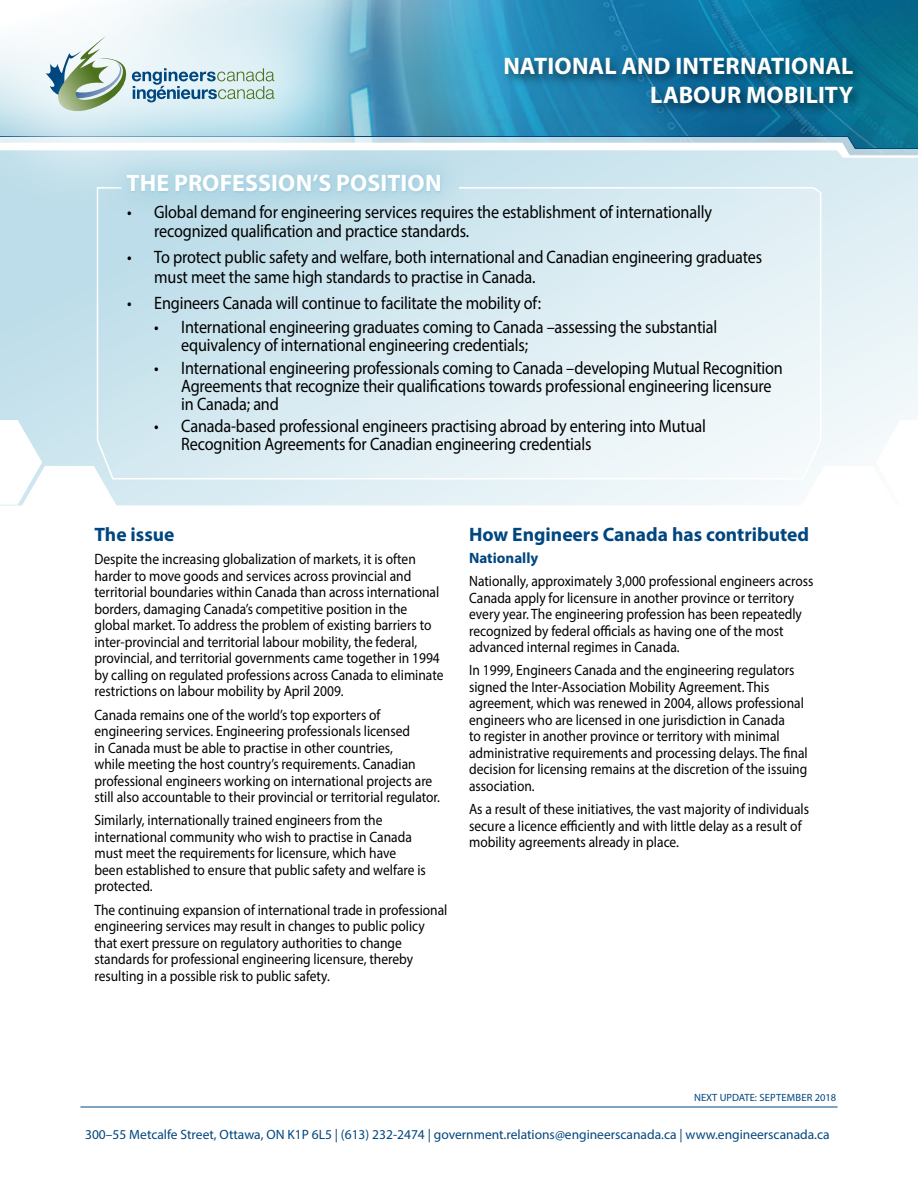
<style>
.page{position:relative;width:918px;height:1188px;background:#fff}
.page>*{position:absolute;margin:0;border:0;box-sizing:border-box;transform-origin:0 0}
.t1{font:700 24px/28.8px "Myriad Pro";letter-spacing:.005em;color:#fff;text-align:right}
.Title_1{font:700 19.5px "Myriad Pro";color:#00467f}
.t2{font:18px/18px "Myriad Pro";letter-spacing:-.01em;color:#000;scale:.9 1}
.Body{font:15px/16.5px "Myriad Pro";color:#000;scale:.9 1}
.Subtitle_Blue{font:700 15px "Myriad Pro";color:#00467f}
.t3{font:13.5px "Myriad Pro";color:#00467f}
.t4{font:10.5px "Myriad Pro";color:#00467f}
</style>
<div class="page">
<img style="left:80px;top:0;width:838px;height:1107px">
<svg style="left:383px;top:136px;width:535px;height:14px"></svg>
<svg style="left:0;top:150px;width:918px;height:355px;background:#d6eaf1"></svg>
<svg style="left:0;top:419px;width:118px;height:132px"></svg>
<svg style="left:800px;top:419px;width:118px;height:132px"></svg>
<svg style="left:96px;top:186px;width:726px;height:294px;background:#daebf2"></svg>
<svg style="left:383px;top:148px;width:82px;height:69px;background:#bddce8"></svg>
<div style="left:0;top:0;width:383px;height:219px;background:#fff;opacity:.75"></div>
<svg style="left:45px;top:36px;width:229px;height:78px;background:#c4d8d9"></svg>
<hr style="left:80px;top:1107px;width:758px;height:1px;background:#00467f">
<div style="left:501px;top:53px;width:365px;height:63px;background:#000;opacity:.52"></div>
<h1 class="t1" style="left:503px;top:51px;width:351px">NATIONAL AND INTERNATIONAL<br>LABOUR MOBILITY</h1>
<p class="t1" style="left:127px;top:167px;width:317px">THE PROFESSION’S POSITION</p>
<p class="t2" style="left:154px;top:201px;width:621px;line-height:19.5px;text-indent:-27px">• Global demand for engineering services requires the establishment of internationally recognized qualification and practice standards.</p>
<p class="t2" style="left:154px;top:247px;width:677px;line-height:19.5px;text-indent:-27px">• To protect public safety and welfare, both international and Canadian engineering graduates must meet the same high standards to practise in Canada.</p>
<p class="t2" style="left:127px;top:294px;width:461px">• Engineers Canada will continue to facilitate the mobility of:</p>
<p class="t2" style="left:181px;top:318px;width:597px;text-indent:-27px">• International engineering graduates coming to Canada –assessing the substantial equivalency of international engineering credentials;</p>
<p class="t2" style="left:181px;top:358px;width:670px;text-indent:-27px">• International engineering professionals coming to Canada –developing Mutual Recognition<br>Agreements that recognize their qualifications towards professional engineering licensure in Canada; and</p>
<p class="t2" style="left:181px;top:417px;width:585px;text-indent:-27px">• Canada-based professional engineers practising abroad by entering into Mutual<br>Recognition Agreements for Canadian engineering credentials</p>
<p class="Title_1" style="left:94px;top:522px;width:82px">The issue</p>
<p class="Body" style="left:94px;top:551px;width:389px">Despite the increasing globalization of markets, it is often harder to move goods and services across provincial and territorial boundaries within Canada than across international borders, damaging Canada’s competitive position in the global market. To address the problem of existing barriers to inter-provincial and territorial labour mobility, the federal, provincial, and territorial governments came together in 1994 by calling on regulated professions across Canada to eliminate restrictions on labour mobility by April 2009.</p>
<p class="Body" style="left:94px;top:706px;width:385px">Canada remains one of the world’s top exporters of engineering services. Engineering professionals licensed<br>in Canada must be able to practise in other countries,<br>while meeting the host country’s requirements. Canadian professional engineers working on international projects are still also accountable to their provincial or territorial regulator.</p>
<p class="Body" style="left:94px;top:812px;width:370px">Similarly, internationally trained engineers from the international community who wish to practise in Canada must meet the requirements for licensure, which have been established to ensure that public safety and welfare is protected.</p>
<p class="Body" style="left:94px;top:901px;width:394px">The continuing expansion of international trade in professional engineering services may result in changes to public policy that exert pressure on regulatory authorities to change standards for professional engineering licensure, thereby resulting in a possible risk to public safety.</p>
<p class="Title_1" style="left:469px;top:522px;width:342px">How Engineers Canada has contributed</p>
<p class="Subtitle_Blue" style="left:469px;top:548px;width:71px">Nationally</p>
<p class="Body" style="left:469px;top:573px;width:384px">Nationally, approximately 3,000 professional engineers across Canada apply for licensure in another province or territory every year. The engineering profession has been repeatedly recognized by federal officials as having one of the most advanced internal regimes in Canada.</p>
<p class="Body" style="left:469px;top:662px;width:378px">In 1999, Engineers Canada and the engineering regulators signed the Inter-Association Mobility Agreement. This agreement, which was renewed in 2004, allows professional engineers who are licensed in one jurisdiction in Canada<br>to register in another province or territory with minimal administrative requirements and processing delays. The final decision for licensing remains at the discretion of the issuing association.</p>
<p class="Body" style="left:469px;top:801px;width:379px">As a result of these initiatives, the vast majority of individuals secure a licence efficiently and with little delay as a result of mobility agreements already in place.</p>
<p class="t4" style="left:694px;top:1091px;width:144px">NEXT UPDATE: SEPTEMBER 2018</p>
<p class="t3" style="left:85px;top:1126px;width:746px">300–55 Metcalfe Street, Ottawa, ON K1P 6L5 | (613) 232-2474 | government.relations@engineerscanada.ca | www.engineerscanada.ca</p>
</div>
